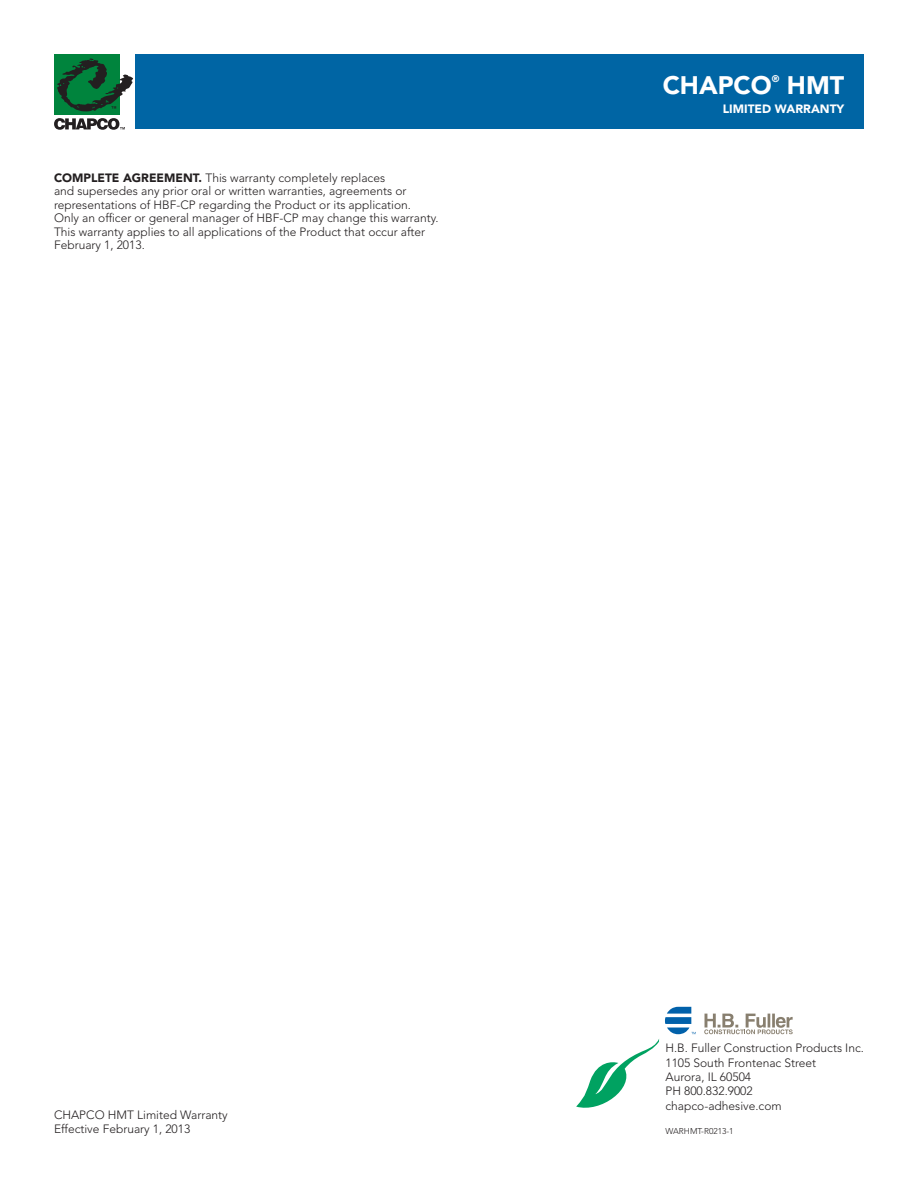
<style>
.page{position:relative;width:918px;height:1188px;background:#fff}
.page>*{position:absolute;margin:0;border:0;box-sizing:border-box;transform-origin:0 0}
.t1{font:900 25.2px "Avenir LT Std";color:#fff}
.t2{font:300 12px/13.5px "Avenir LT Std";color:#231f20}
.t3{font:900 12px "Avenir LT Std";color:#231f20}
.t4{font:900 12px "Avenir LT Std";color:#fff}
.t5{font:900 9.6px "Avenir LT Std";color:#fff}
.t6{font:300 8.4px "Avenir LT Std";color:#231f20}
.s1{font-weight:900}
</style>
<div class="page">
<div style="left:136px;top:54px;width:728px;height:75px;background:#0065a4"></div>
<svg style="left:704px;top:1014px;width:89px;height:20px"></svg>
<svg style="left:665px;top:1007px;width:31px;height:27px"></svg>
<svg style="left:576px;top:1039px;width:83px;height:69px"></svg>
<div style="left:54px;top:55px;width:65px;height:60px;background:#00843d"></div>
<svg style="left:57px;top:58px;width:76px;height:54px"></svg>
<svg style="left:54px;top:118px;width:71px;height:12px"></svg>
<p class="t2" style="left:54px;top:171px;width:386px;text-indent:144px"><span class="s1">.</span> This warranty completely replaces<br>and supersedes any prior oral or written warranties, agreements or representations of HBF-CP regarding the Product or its application.<br>Only an officer or general manager of HBF-CP may change this warranty.<br>This warranty applies to all applications of the Product that occur after February 1, 2013.</p>
<p class="t3" style="left:54px;top:170px;width:18px">COMPLETE</p>
<p class="t3" style="left:123px;top:170px;width:28px">AGREEMENT</p>
<h1 class="t1" style="left:663px;top:70px;width:111px">CHAPCO</h1>
<p class="t5" style="left:772px;top:73px;width:9px">®</p>
<h1 class="t1" style="left:787px;top:70px;width:59px">HMT</h1>
<p class="t4" style="left:723px;top:101px;width:123px">LIMITED WARRANTY</p>
<p class="t2" style="left:54px;top:1108px;width:175px">CHAPCO HMT Limited Warranty<br>Effective February 1, 2013</p>
<p class="t2" style="left:665px;top:1041px;width:200px;line-height:14.4px">H.B. Fuller Construction Products Inc.<br>1105 South Frontenac Street<br>Aurora, IL 60504<br>PH 800.832.9002 chapco-adhesive.com</p>
<p class="t6" style="left:665px;top:1126px;width:70px">WARHMT-R0213-1</p>
</div>
